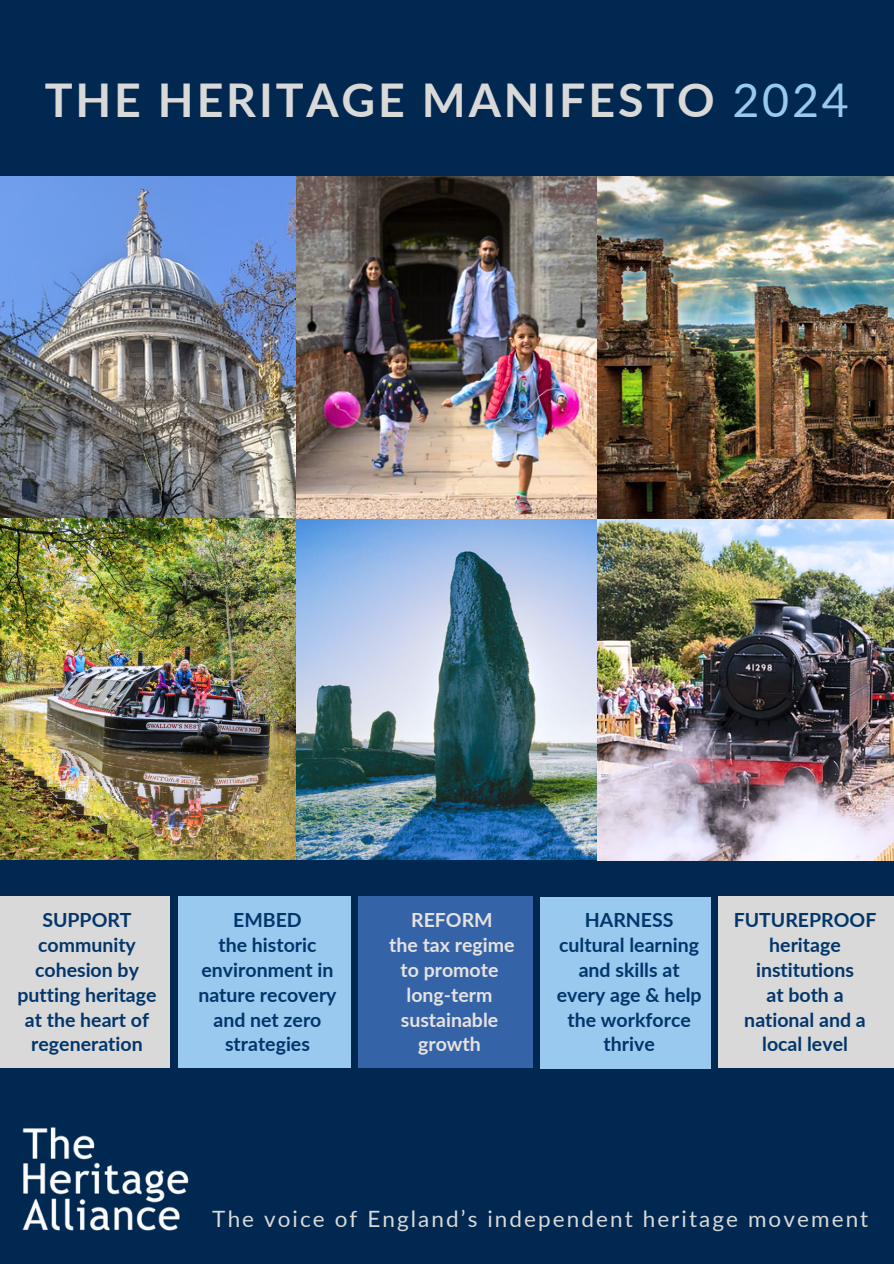
<style>
.page{position:relative;width:894px;height:1264px;background:#fff}
.page>*{position:absolute;margin:0;border:0;box-sizing:border-box;transform-origin:0 0}
.t1{font:700 46.5px "Lato";letter-spacing:.06em;color:#d9d9d9}
.t2{font:22.5px "Lato";letter-spacing:.09em;color:#d9d9d9}
.t3{font:700 19.5px/24.8px "Lato";color:#02366b;text-align:center}
.t4{font:700 19.5px/24.8px "Lato";color:#e6e2df;text-align:center}
.s1{font-weight:400;color:#99c9ef}
</style>
<div class="page">
<div style="left:0;top:0;width:893px;height:1263px;background:#002850"></div>
<div style="left:0;top:896px;width:170px;height:171px;background:#d9d9d9"></div>
<img style="left:22px;top:1127px;width:167px;height:104px">
<img style="left:0;top:517px;width:296px;height:342px">
<img style="left:296px;top:519px;width:301px;height:340px">
<img style="left:0;top:177px;width:296px;height:340px">
<img style="left:296px;top:177px;width:301px;height:342px">
<img style="left:597px;top:177px;width:296px;height:683px">
<div style="left:718px;top:896px;width:175px;height:171px;background:#d9d9d9"></div>
<div style="left:540px;top:896px;width:170px;height:172px;background:#99c9ef"></div>
<div style="left:358px;top:896px;width:174px;height:171px;background:#3563a8"></div>
<div style="left:178px;top:896px;width:172px;height:171px;background:#99c9ef"></div>
<p class="t1" style="left:45px;top:71px;width:805px">THE HERITAGE MANIFESTO <span class="s1">2024</span></p>
<p class="t3" style="left:17px;top:907px;width:141px">SUPPORT community cohesion by putting heritage at the heart of regeneration</p>
<p class="t3" style="left:233px;top:907px;width:70px">EMBED</p>
<h2 class="t3" style="left:198px;top:932px;width:140px">the historic environment in nature recovery and net zero strategies</h2>
<p class="t4" style="left:411px;top:907px;width:83px">REFORM</p>
<p class="t4" style="left:389px;top:932px;width:127px">the tax regime to promote long-term sustainable growth</p>
<p class="t3" style="left:584px;top:907px;width:90px">HARNESS</p>
<p class="t3" style="left:556px;top:932px;width:146px">cultural learning and skills at every age &amp; help the workforce thrive</p>
<p class="t3" style="left:733px;top:907px;width:144px">FUTUREPROOF</p>
<p class="t3" style="left:755px;top:932px;width:99px">heritage institutions</p>
<p class="t3" style="left:766px;top:981px;width:79px">at both a</p>
<p class="t3" style="left:744px;top:1006px;width:123px">national and a local level</p>
<p class="t2" style="left:212px;top:1204px;width:657px">The voice of England’s independent heritage movement</p>
</div>
